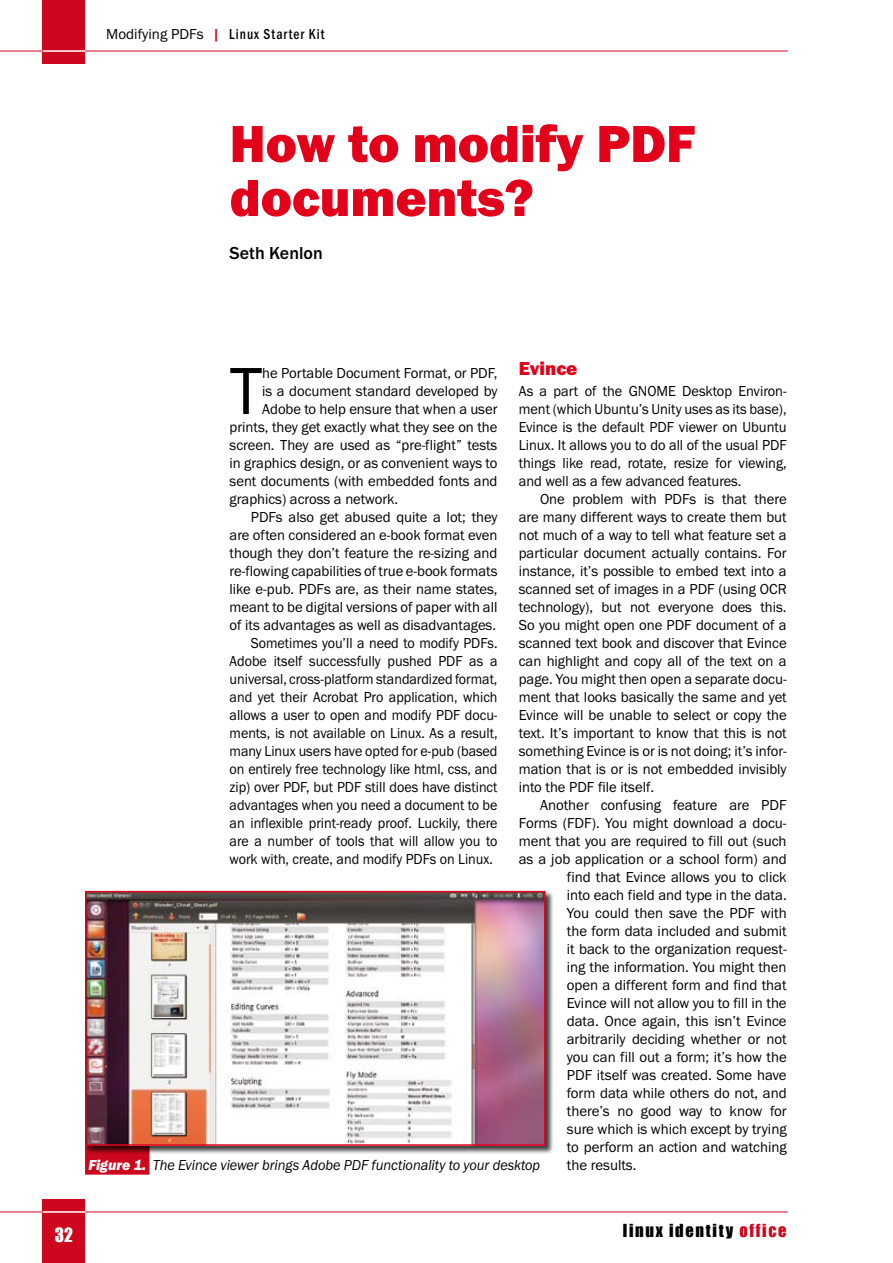
<style>
.page{position:relative;width:893px;height:1263px;background:#fff}
.page>*{position:absolute;margin:0;border:0;box-sizing:border-box;transform-origin:0 0}
.t1{font:69px "Franklin Got URWTCE Boo";color:#000}
.t2{font:54px/54px "Franklin Got URWTCE Hea";color:#e2001a}
.t3{font:19.5px "Franklin Got URWTCE Hea";color:#e2001a}
.t4{font:500 18px "Franklin Got URWTCE";color:#000}
.t5{font:18px "Impact";color:#fff}
.t6{font:16.5px "Impact";letter-spacing:.1em;color:#000}
.t7{font:15px/18px "Franklin Got URWTCE Boo";color:#000;text-align:justify}
.t8{font:15px "Franklin Got URWTCE Boo";color:#000;scale:.94 1}
.t9{font:15px/18px "Franklin Got URWTCE Boo";color:#000;text-align:justify;scale:.96 1}
.t10{font:15px "Franklin Got URWTCE Boo Ita";color:#000;scale:.95 1}
.t11{font:15px "Franklin Got URWTCE Med Con";letter-spacing:.075em;color:#000;scale:.9 1}
.s1{font-family:"Franklin Got URWTCE Boo"}
.s2{color:#cd071e}
.s3{font-family:"Franklin Got URWTCE Hea Ita";color:#fff}
</style>
<div class="page">
<div style="left:43px;top:0;width:42px;height:64px;background:#cd071e"></div>
<div style="left:43px;top:1199px;width:42px;height:64px;background:#cd071e"></div>
<hr style="left:0;top:51px;width:788px;height:1px;background:#cd071e">
<hr style="left:0;top:1211px;width:788px;height:1px;background:#cd071e">
<hr style="left:43px;top:50px;width:42px;height:2px;background:#fff">
<hr style="left:43px;top:1211px;width:42px;height:2px;background:#fff">
<div style="left:85px;top:1144px;width:65px;height:30px;background:#cd071e"></div>
<div style="left:85px;top:890px;width:475px;height:271px;background:#000;opacity:.75"></div>
<img style="left:88px;top:894px;width:455px;height:249px">
<div style="left:85px;top:891px;width:461px;height:255px;border:2px solid #e2001a"></div>
<p class="t11" style="left:106px;top:25px;width:244px"><span class="s1">Modifying PDFs</span> <span class="s2">|</span> Linux Starter Kit</p>
<h2 class="t2" style="left:230px;top:117px;width:467px">How to modify PDF documents?</h2>
<p class="t4" style="left:230px;top:243px;width:95px">Seth Kenlon</p>
<h3 class="t3" style="left:519px;top:357px;width:60px">Evince</h3>
<p class="t9" style="left:519px;top:382px;width:281px">As a part of the GNOME Desktop Environ&shy;ment (which Ubuntu’s Unity uses as its base), Evince is the default PDF viewer on Ubuntu Linux. It allows you to do all of the usual PDF things like read, rotate, resize for viewing, and well as a few advanced features.</p>
<p class="t7" style="left:519px;top:490px;width:269px;text-indent:21px">One problem with PDFs is that there are many different ways to create them but not much of a way to tell what feature set a particular document actually contains. For instance, it’s possible to embed text into a scanned set of images in a PDF (using OCR technology), but not everyone does this.<br>So you might open one PDF document of a scanned text book and discover that Evince can highlight and copy all of the text on a page. You might then open a separate docu&shy;ment that looks basically the same and yet Evince will be unable to select or copy the text. It’s important to know that this is not something Evince is or is not doing; it’s infor&shy;mation that is or is not embedded invisibly into the PDF file itself.</p>
<p class="t7" style="left:540px;top:796px;width:248px">Another confusing feature are PDF</p>
<p class="t7" style="left:519px;top:814px;width:269px">Forms (FDF). You might download a docu-</p>
<p class="t7" style="left:519px;top:832px;width:269px">ment that you are required to fill out (such</p>
<p class="t7" style="left:519px;top:850px;width:269px">as a job application or a school form) and</p>
<p class="t7" style="left:567px;top:868px;width:221px">find that Evince allows you to click</p>
<p class="t7" style="left:567px;top:886px;width:221px">into each field and type in the data.</p>
<p class="t7" style="left:567px;top:904px;width:221px">You could then save the PDF with</p>
<p class="t7" style="left:567px;top:922px;width:221px">the form data included and submit</p>
<p class="t7" style="left:567px;top:940px;width:221px">it back to the organization request-</p>
<p class="t7" style="left:567px;top:958px;width:221px">ing the information. You might then</p>
<p class="t7" style="left:567px;top:976px;width:221px">open a different form and find that</p>
<p class="t7" style="left:567px;top:994px;width:221px">Evince will not allow you to fill in the</p>
<p class="t7" style="left:567px;top:1012px;width:221px">data. Once again, this isn’t Evince</p>
<p class="t7" style="left:567px;top:1030px;width:221px">arbitrarily deciding whether or not</p>
<p class="t7" style="left:567px;top:1048px;width:221px">you can fill out a form; it’s how the</p>
<p class="t7" style="left:567px;top:1066px;width:221px">PDF itself was created. Some have</p>
<p class="t7" style="left:567px;top:1084px;width:221px">form data while others do not, and</p>
<p class="t7" style="left:567px;top:1102px;width:221px">there’s no good way to know for</p>
<p class="t7" style="left:567px;top:1120px;width:221px">sure which is which except by trying</p>
<p class="t7" style="left:567px;top:1138px;width:221px">to perform an action and watching</p>
<p class="t7" style="left:567px;top:1156px;width:71px">the results.</p>
<h1 class="t1" style="left:230px;top:353px;width:34px">T</h1>
<p class="t7" style="left:262px;top:364px;width:237px">he Portable Document Format, or PDF,</p>
<p class="t7" style="left:262px;top:382px;width:237px">is a document standard developed by</p>
<p class="t7" style="left:262px;top:400px;width:237px">Adobe to help ensure that when a user</p>
<p class="t7" style="left:230px;top:418px;width:269px">prints, they get exactly what they see on the</p>
<p class="t7" style="left:230px;top:436px;width:269px">screen. They are used as “pre-flight” tests</p>
<p class="t7" style="left:230px;top:454px;width:269px">in graphics design, or as convenient ways to</p>
<p class="t7" style="left:230px;top:472px;width:269px">sent documents (with embedded fonts and</p>
<p class="t7" style="left:230px;top:490px;width:170px">graphics) across a network.</p>
<p class="t7" style="left:251px;top:508px;width:248px">PDFs also get abused quite a lot; they</p>
<p class="t7" style="left:230px;top:526px;width:269px">are often considered an e-book format even</p>
<p class="t7" style="left:230px;top:544px;width:269px">though they don’t feature the re-sizing and</p>
<p class="t7" style="left:230px;top:562px;width:269px">re-flowing capabilities of true e-book formats</p>
<p class="t7" style="left:230px;top:580px;width:269px">like e-pub. PDFs are, as their name states,</p>
<p class="t7" style="left:230px;top:598px;width:269px">meant to be digital versions of paper with all</p>
<p class="t7" style="left:230px;top:616px;width:268px">of its advantages as well as disadvantages.</p>
<p class="t8" style="left:251px;top:635px;width:264px">Sometimes you’ll a need to modify PDFs.</p>
<p class="t8" style="left:230px;top:653px;width:286px">Adobe itself successfully pushed PDF as a</p>
<p class="t8" style="left:230px;top:671px;width:286px">universal, cross-platform standardized format,</p>
<p class="t8" style="left:230px;top:689px;width:286px">and yet their Acrobat Pro application, which</p>
<p class="t8" style="left:230px;top:707px;width:286px">allows a user to open and modify PDF docu-</p>
<p class="t8" style="left:230px;top:725px;width:287px">ments, is not available on Linux. As a result,</p>
<p class="t8" style="left:230px;top:743px;width:286px">many Linux users have opted for e-pub (based</p>
<p class="t8" style="left:230px;top:761px;width:286px">on entirely free technology like html, css, and</p>
<p class="t8" style="left:230px;top:779px;width:286px">zip) over PDF, but PDF still does have distinct</p>
<p class="t8" style="left:230px;top:797px;width:286px">advantages when you need a document to be</p>
<p class="t8" style="left:230px;top:815px;width:286px">an inflexible print-ready proof. Luckily, there</p>
<p class="t8" style="left:230px;top:833px;width:286px">are a number of tools that will allow you to</p>
<p class="t8" style="left:230px;top:851px;width:282px">work with, create, and modify PDFs on Linux.</p>
<p class="t10" style="left:88px;top:1157px;width:477px"><span class="s3">Figure 1.</span> The Evince viewer brings Adobe PDF functionality to your desktop</p>
<p class="t5" style="left:55px;top:1221px;width:20px">32</p>
<p class="t6" style="left:623px;top:1218px;width:165px">linux identity <span class="s2">office</span></p>
</div>
